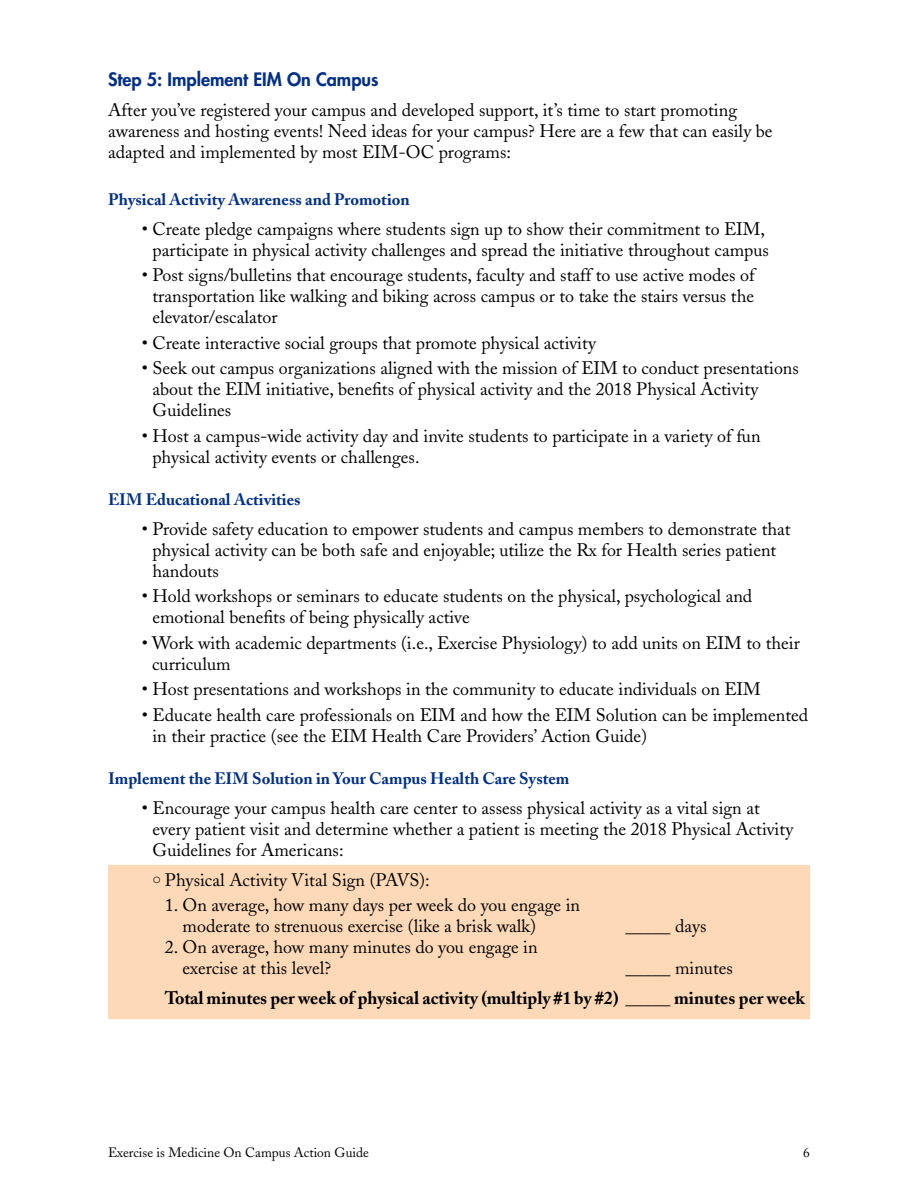
<style>
.page{position:relative;width:918px;height:1188px;background:#fff}
.page>*{position:absolute;margin:0;border:0;box-sizing:border-box;transform-origin:0 0}
.t1{font:18px/21px "Adobe Caslon";color:#000}
.t2{font:700 18px "Adobe Caslon";color:#000}
.t3{font:800 18px "Futura";color:#002f87}
.t4{font:700 16.5px "Adobe Caslon";color:#002f87}
.t5{font:13.5px "Adobe Caslon";color:#000}
</style>
<div class="page">
<div style="left:108px;top:865px;width:702px;height:154px;background:#fed9b7"></div>
<p class="t3" style="left:108px;top:68px;width:272px">Step 5: Implement EIM On Campus</p>
<p class="t1" style="left:108px;top:100px;width:666px">After you’ve registered your campus and developed support, it’s time to start promoting awareness and hosting events! Need ideas for your campus? Here are a few that can easily be adapted and implemented by most EIM-OC programs:</p>
<p class="t4" style="left:108px;top:189px;width:303px">Physical Activity Awareness and Promotion</p>
<p class="t1" style="left:142px;top:218px;width:629px;text-align:center">• Create pledge campaigns where students sign up to show their commitment to EIM, participate in physical activity challenges and spread the initiative throughout campus</p>
<p class="t1" style="left:152px;top:265px;width:604px;text-align:justify;text-indent:-11px">• Post signs/bulletins that encourage students, faculty and staff to use active modes of transportation like walking and biking across campus or to take the stairs versus the elevator/escalator</p>
<p class="t1" style="left:142px;top:333px;width:456px">• Create interactive social groups that promote physical activity</p>
<p class="t1" style="left:152px;top:358px;width:648px;text-indent:-11px">• Seek out campus organizations aligned with the mission of EIM to conduct presentations about the EIM initiative, benefits of physical activity and the 2018 Physical Activity<br>Guidelines</p>
<p class="t1" style="left:152px;top:426px;width:610px;text-indent:-11px">• Host a campus-wide activity day and invite students to participate in a variety of fun physical activity events or challenges.</p>
<p class="t4" style="left:108px;top:489px;width:194px">EIM Educational Activities</p>
<p class="t1" style="left:152px;top:518px;width:640px;text-indent:-11px">• Provide safety education to empower students and campus members to demonstrate that physical activity can be both safe and enjoyable; utilize the Rx for Health series patient handouts</p>
<p class="t1" style="left:152px;top:586px;width:601px;text-indent:-11px">• Hold workshops or seminars to educate students on the physical, psychological and emotional benefits of being physically active</p>
<p class="t1" style="left:152px;top:633px;width:649px;text-indent:-10px">• Work with academic departments (i.e., Exercise Physiology) to add units on EIM to their curriculum</p>
<p class="t1" style="left:142px;top:679px;width:621px">• Host presentations and workshops in the community to educate individuals on EIM</p>
<p class="t1" style="left:152px;top:705px;width:657px;text-indent:-11px">• Educate health care professionals on EIM and how the EIM Solution can be implemented in their practice (see the EIM Health Care Providers’ Action Guide)</p>
<p class="t4" style="left:108px;top:768px;width:463px">Implement the EIM Solution in Your Campus Health Care System</p>
<p class="t1" style="left:152px;top:797px;width:642px;text-indent:-11px">• Encourage your campus health care center to assess physical activity as a vital sign at every patient visit and determine whether a patient is meeting the 2018 Physical Activity<br>Guidelines for Americans:</p>
<p class="t1" style="left:153px;top:869px;width:278px"><sup>o</sup> Physical Activity Vital Sign (PAVS):</p>
<p class="t1" style="left:183px;top:895px;width:399px;text-indent:-18px">1. On average, how many days per week do you engage in moderate to strenuous exercise (like a brisk walk)</p>
<p class="t1" style="left:625px;top:916px;width:82px">_____ days</p>
<p class="t1" style="left:183px;top:937px;width:357px;text-indent:-18px">2. On average, how many minutes do you engage in exercise at this level?</p>
<p class="t1" style="left:625px;top:958px;width:109px">_____ minutes</p>
<p class="t2" style="left:165px;top:987px;width:641px">Total minutes per week of physical activity (multiply #1 by #2) _____ minutes per week</p>
<p class="t5" style="left:108px;top:1145px;width:262px">Exercise is Medicine On Campus Action Guide</p>
<p class="t5" style="left:803px;top:1145px;width:8px">6</p>
</div>
